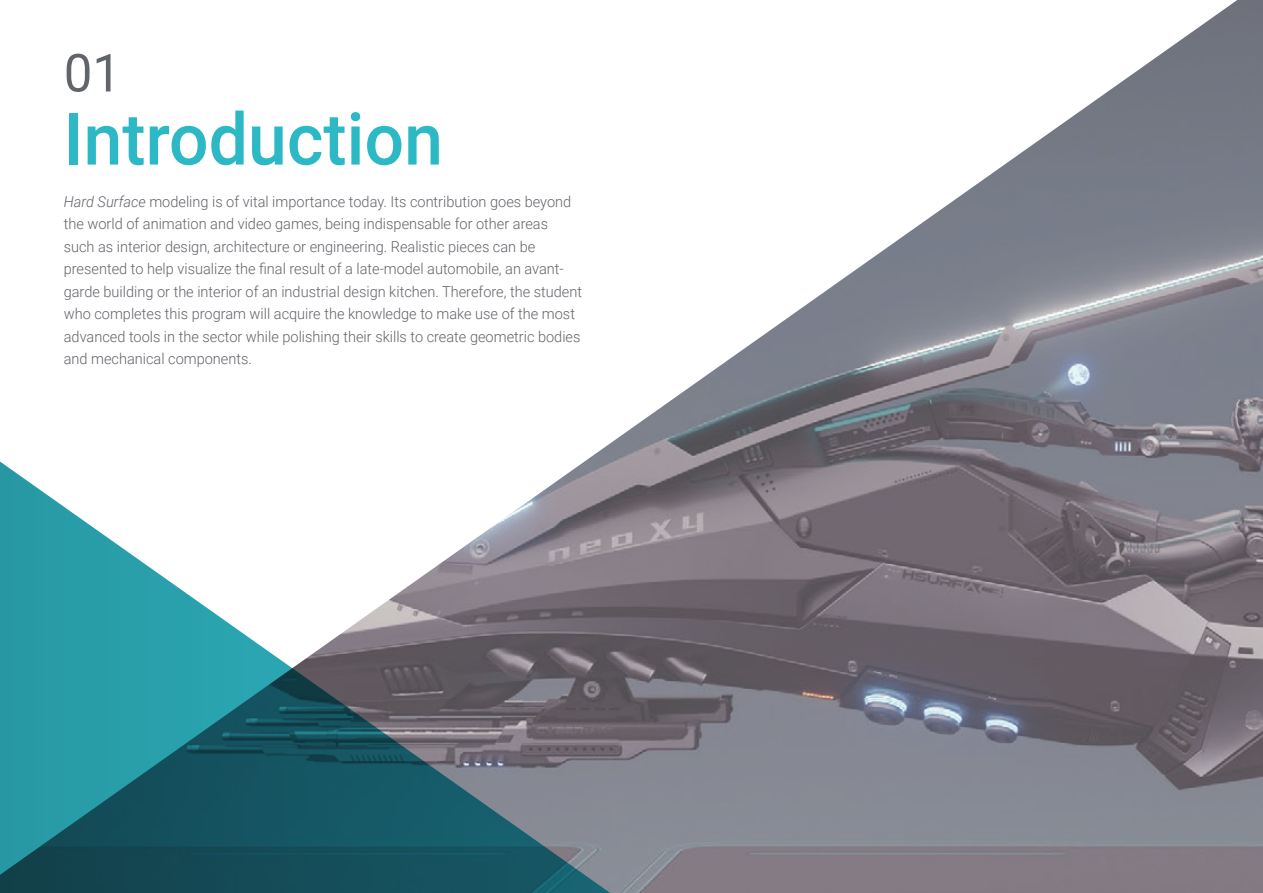
<style>
.page{position:relative;width:1263px;height:893px;background:#fff}
.page>*{position:absolute;margin:0;border:0;box-sizing:border-box;transform-origin:0 0}
.t1{font:500 72px "Roboto";color:#2db8c5}
.t2{font:52.5px "Roboto";color:#61646a}
.t3{font:300 15px/22.5px "Roboto";color:#61646a}
.s1{font-style:italic}
</style>
<div class="page">
<img style="left:606px;top:0;width:657px;height:893px">
<svg style="left:0;top:446px;width:640px;height:447px"></svg>
<h2 class="t2" style="left:64px;top:36px;width:59px">01</h2>
<h1 class="t1" style="left:64px;top:89px;width:381px">Introduction</h1>
<p class="t3" style="left:64px;top:190px;width:520px"><span class="s1">Hard Surface</span> modeling is of vital importance today. Its contribution goes beyond the world of animation and video games, being indispensable for other areas such as interior design, architecture or engineering. Realistic pieces can be presented to help visualize the final result of a late-model automobile, an avant&shy;garde building or the interior of an industrial design kitchen. Therefore, the student who completes this program will acquire the knowledge to make use of the most advanced tools in the sector while polishing their skills to create geometric bodies and mechanical components.</p>
</div>
